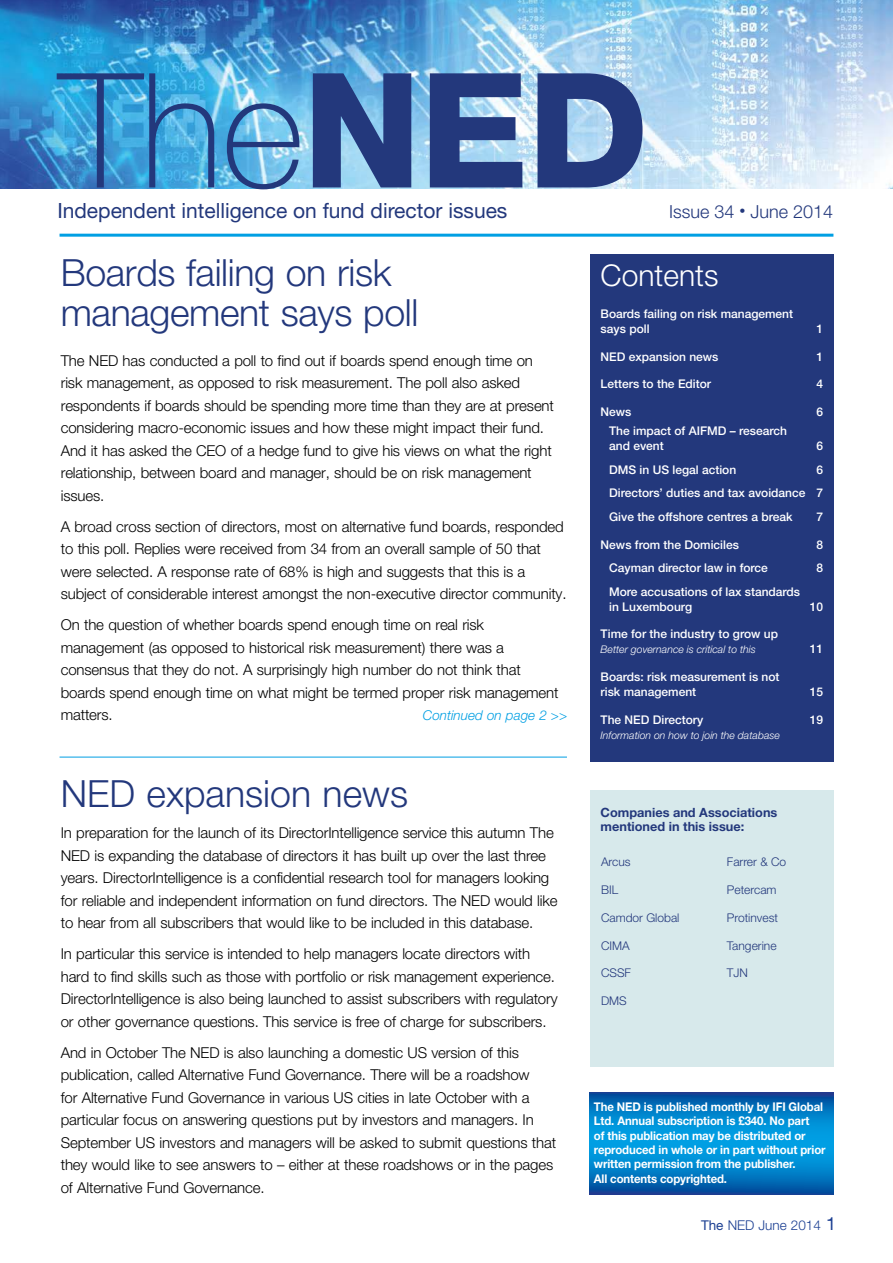
<style>
.page{position:relative;width:893px;height:1263px;background:#fff}
.page>*{position:absolute;margin:0;border:0;box-sizing:border-box;transform-origin:0 0}
.t1{font:300 37.5px/40.5px "Helvetica Neue";letter-spacing:-.01em;color:#23387c}
.t2{font:300 30px "Helvetica Neue";color:#fff}
.t3{font:21px "Helvetica Neue";color:#23387c}
.t4{font:300 18px "Helvetica Neue";color:#23387c}
.t5{font:300 15px/22.5px "Helvetica Neue";letter-spacing:-.01em;color:#000}
.t6{font:italic 300 13.5px "Helvetica Neue";color:#009fe3}
.t7{font:300 13.5px "Helvetica Neue";color:#1b3f92}
.t8{font:700 12.75px/14.2px "Helvetica Neue";color:#23387c}
.t9{font:500 12px/15px "Helvetica Neue";color:#fff}
.t10{font:700 12px/14.4px "Helvetica Neue";letter-spacing:-.01em;color:#fff;scale:.95 1}
.t11{font:300 12px "Helvetica Neue";color:#23387c}
.t12{font:italic 300 10.5px "Helvetica Neue";color:#fff}
.s1{font-weight:400}
.s2{font-weight:400;font-size:18px}
</style>
<div class="page">
<img style="left:0;top:0;width:893px;height:188px">
<hr style="left:60px;top:234px;width:773px;height:3px;background:#009fe3">
<img style="left:51px;top:36px;width:360px;height:153px">
<svg style="left:430px;top:73px;width:92px;height:114px;background:#4b649b"></svg>
<svg style="left:537px;top:73px;width:105px;height:114px;background:#516aa0"></svg>
<div style="left:590px;top:254px;width:243px;height:508px;background:#23387c"></div>
<div style="left:590px;top:790px;width:243px;height:277px;background:#d7e9eb"></div>
<svg style="left:590px;top:1093px;width:243px;height:101px;background:#017fc8"></svg>
<hr style="left:60px;top:757px;width:507px;height:1px;background:#009fe3">
<h3 class="t3" style="left:57px;top:198px;width:452px">Independent intelligence on fund director issues</h3>
<p class="t4" style="left:669px;top:201px;width:166px">Issue 34 <sup>•</sup> June 2014</p>
<h1 class="t1" style="left:61px;top:251px;width:359px">Boards failing on risk management says poll</h1>
<p class="t5" style="left:61px;top:349px;width:495px">The NED has conducted a poll to find out if boards spend enough time on risk management, as opposed to risk measurement. The poll also asked respondents if boards should be spending more time than they are at present considering macro-economic issues and how these might impact their fund.<br>And it has asked the CEO of a hedge fund to give his views on what the right relationship, between board and manager, should be on risk management issues.</p>
<p class="t5" style="left:61px;top:515px;width:507px">A broad cross section of directors, most on alternative fund boards, responded to this poll. Replies were received from 34 from an overall sample of 50 that were selected. A response rate of 68% is high and suggests that this is a subject of considerable interest amongst the non-executive director community.</p>
<p class="t5" style="left:61px;top:613px;width:499px">On the question of whether boards spend enough time on real risk management (as opposed to historical risk measurement) there was a consensus that they do not. A surprisingly high number do not think that boards spend enough time on what might be termed proper risk management matters.</p>
<p class="t6" style="left:423px;top:707px;width:146px">Continued on page 2 &gt;&gt;</p>
<h1 class="t1" style="left:61px;top:773px;width:349px">NED expansion news</h1>
<p class="t5" style="left:61px;top:821px;width:498px">In preparation for the launch of its DirectorIntelligence service this autumn The NED is expanding the database of directors it has built up over the last three years. DirectorIntelligence is a confidential research tool for managers looking for reliable and independent information on fund directors. The NED would like to hear from all subscribers that would like to be included in this database.</p>
<p class="t5" style="left:61px;top:942px;width:498px">In particular this service is intended to help managers locate directors with hard to find skills such as those with portfolio or risk management experience.<br>DirectorIntelligence is also being launched to assist subscribers with regulatory or other governance questions. This service is free of charge for subscribers.</p>
<p class="t5" style="left:61px;top:1041px;width:497px">And in October The NED is also launching a domestic US version of this publication, called Alternative Fund Governance. There will be a roadshow<br>for Alternative Fund Governance in various US cities in late October with a particular focus on answering questions put by investors and managers. In September US investors and managers will be asked to submit questions that they would like to see answers to – either at these roadshows or in the pages of Alternative Fund Governance.</p>
<h2 class="t2" style="left:601px;top:257px;width:119px">Contents</h2>
<p class="t9" style="left:601px;top:306px;width:194px">Boards failing on risk management says poll</p>
<p class="t9" style="left:816px;top:321px;width:8px">1</p>
<p class="t9" style="left:601px;top:349px;width:119px">NED expansion news</p>
<p class="t9" style="left:816px;top:349px;width:8px">1</p>
<p class="t9" style="left:601px;top:376px;width:112px">Letters to the Editor</p>
<p class="t9" style="left:816px;top:376px;width:8px">4</p>
<p class="t9" style="left:601px;top:404px;width:32px">News</p>
<p class="t9" style="left:816px;top:404px;width:8px">6</p>
<p class="t9" style="left:609px;top:423px;width:179px">The impact of AIFMD – research and event</p>
<p class="t9" style="left:816px;top:438px;width:8px">6</p>
<p class="t9" style="left:609px;top:462px;width:129px">DMS in US legal action</p>
<p class="t9" style="left:609px;top:458px;width:216px;line-height:23.5px;text-align:justify;text-indent:207px">6<br>Directors’ duties and tax avoidance 7<br>Give the offshore centres a break</p>
<p class="t9" style="left:816px;top:509px;width:8px">7</p>
<p class="t9" style="left:601px;top:537px;width:140px">News from the Domiciles</p>
<p class="t9" style="left:816px;top:537px;width:8px">8</p>
<p class="t9" style="left:609px;top:560px;width:160px">Cayman director law in force</p>
<p class="t9" style="left:816px;top:560px;width:8px">8</p>
<p class="t9" style="left:609px;top:584px;width:192px">More accusations of lax standards in Luxembourg</p>
<p class="t9" style="left:810px;top:599px;width:15px">10</p>
<p class="t9" style="left:601px;top:626px;width:179px">Time for the industry to grow up</p>
<p class="t12" style="left:601px;top:643px;width:157px">Better governance is critical to this</p>
<p class="t9" style="left:810px;top:641px;width:15px">11</p>
<p class="t9" style="left:601px;top:669px;width:180px">Boards: risk measurement is not risk management</p>
<p class="t9" style="left:810px;top:684px;width:15px">15</p>
<p class="t9" style="left:601px;top:712px;width:104px">The NED Directory</p>
<p class="t9" style="left:810px;top:712px;width:15px">19</p>
<p class="t12" style="left:601px;top:729px;width:181px">Information on how to join the database</p>
<p class="t8" style="left:601px;top:805px;width:178px">Companies and Associations mentioned in this issue:</p>
<p class="t11" style="left:601px;top:855px;width:31px">Arcus</p>
<p class="t11" style="left:601px;top:882px;width:19px">BIL</p>
<p class="t11" style="left:601px;top:910px;width:80px">Camdor Global</p>
<p class="t11" style="left:601px;top:938px;width:30px">CIMA</p>
<p class="t11" style="left:601px;top:966px;width:32px">CSSF</p>
<p class="t11" style="left:601px;top:993px;width:27px">DMS</p>
<p class="t11" style="left:727px;top:855px;width:61px">Farrer &amp; Co</p>
<p class="t11" style="left:727px;top:882px;width:51px">Petercam</p>
<p class="t11" style="left:727px;top:910px;width:53px">Protinvest</p>
<p class="t11" style="left:727px;top:938px;width:51px">Tangerine</p>
<p class="t11" style="left:727px;top:966px;width:23px">TJN</p>
<p class="t10" style="left:594px;top:1099px;width:245px">The NED is published monthly by IFI Global Ltd. Annual subscription is £340. No part<br>of this publication may be distributed or reproduced in whole or in part without prior written permission from the publisher.<br>All contents copyrighted.</p>
<p class="t7" style="left:701px;top:1217px;width:137px"><span class="s1">The</span> NED June 2014 <span class="s2">1</span></p>
</div>
